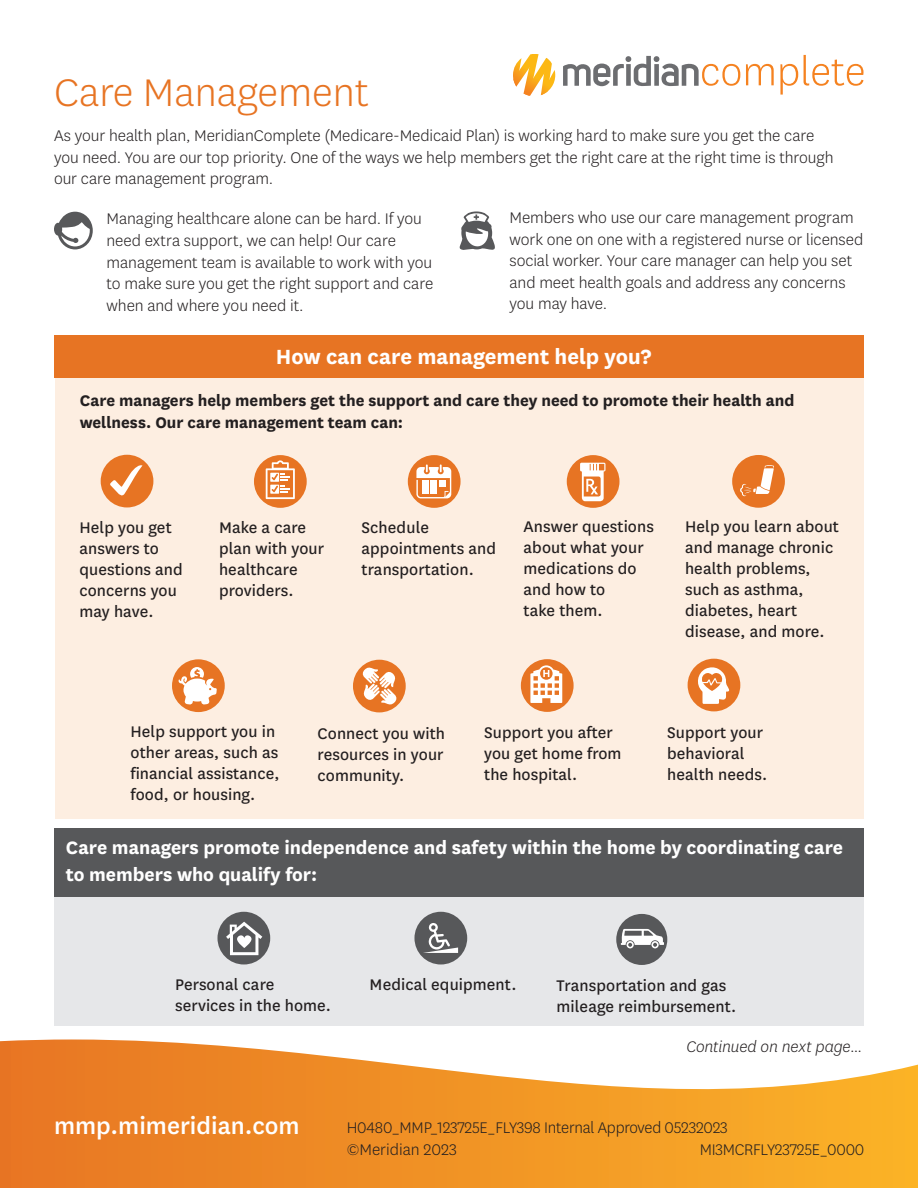
<style>
.page{position:relative;width:918px;height:1188px;background:#fff}
.page>*{position:absolute;margin:0;border:0;box-sizing:border-box;transform-origin:0 0}
.t1{font:300 45px "Centene Sans";color:#e77423}
.t2{font:500 27px "Centene Sans";color:#fff}
.t3{font:700 24px "Centene Sans";letter-spacing:-.005em;color:#fff}
.t4{font:700 21px/27px "Centene Sans";letter-spacing:-.005em;color:#fff}
.t5{font:300 18px/21.6px "Centene Sans";letter-spacing:-.005em;color:#231f20}
.t6{font:18px/21px "Centene Sans";letter-spacing:.005em;color:#231f20}
.t7{font:700 18px/21.6px "Centene Sans";color:#231f20}
.t8{font:italic 300 18px "Centene Sans";letter-spacing:-.01em;color:#231f20}
</style>
<div class="page">
<svg style="left:513px;top:54px;width:42px;height:42px"></svg>
<svg style="left:563px;top:56px;width:177px;height:30px"></svg>
<svg style="left:746px;top:64px;width:28px;height:21px"></svg>
<svg style="left:780px;top:64px;width:18px;height:31px"></svg>
<svg style="left:804px;top:55px;width:60px;height:31px"></svg>
<svg style="left:54px;top:212px;width:39px;height:37px"></svg>
<svg style="left:459px;top:211px;width:36px;height:39px"></svg>
<svg style="left:0;top:1040px;width:918px;height:148px"></svg>
<div style="left:54px;top:838px;width:810px;height:188px;background:#e6e7e9"></div>
<div style="left:55px;top:377px;width:809px;height:442px;background:#fdeee1"></div>
<div style="left:54px;top:336px;width:810px;height:42px;background:#e77423"></div>
<div style="left:54px;top:828px;width:810px;height:68px;background:#57585a"></div>
<div style="left:101px;top:455px;width:52px;height:52px;background:#e77423;border-radius:50%"></div>
<svg style="left:110px;top:465px;width:33px;height:31px"></svg>
<div style="left:254px;top:455px;width:53px;height:53px;background:#e77423;border-radius:50%"></div>
<svg style="left:266px;top:460px;width:29px;height:39px"></svg>
<div style="left:408px;top:455px;width:53px;height:53px;background:#e77423;border-radius:50%"></div>
<svg style="left:416px;top:464px;width:35px;height:34px"></svg>
<div style="left:422px;top:480px;width:7px;height:7px;background:#fff"></div>
<div style="left:422px;top:488px;width:7px;height:6px;background:#fff"></div>
<div style="left:430px;top:480px;width:7px;height:7px;background:#fff"></div>
<div style="left:430px;top:488px;width:7px;height:6px;background:#fff"></div>
<div style="left:439px;top:480px;width:7px;height:7px;background:#fff"></div>
<div style="left:567px;top:455px;width:53px;height:53px;background:#e77423;border-radius:50%"></div>
<svg style="left:580px;top:463px;width:25px;height:38px"></svg>
<div style="left:732px;top:455px;width:53px;height:53px;background:#e77423;border-radius:50%"></div>
<svg style="left:740px;top:465px;width:34px;height:31px"></svg>
<div style="left:172px;top:659px;width:53px;height:53px;background:#e77423;border-radius:50%"></div>
<svg style="left:178px;top:667px;width:39px;height:38px"></svg>
<div style="left:353px;top:660px;width:53px;height:52px;background:#e77423;border-radius:50%"></div>
<svg style="left:362px;top:667px;width:35px;height:38px"></svg>
<div style="left:521px;top:659px;width:53px;height:53px;background:#e77423;border-radius:50%"></div>
<svg style="left:530px;top:665px;width:32px;height:38px"></svg>
<div style="left:688px;top:659px;width:52px;height:52px;background:#e77423;border-radius:50%"></div>
<svg style="left:695px;top:667px;width:35px;height:37px"></svg>
<div style="left:217px;top:912px;width:53px;height:52px;background:#57585a;border-radius:50%"></div>
<svg style="left:226px;top:922px;width:36px;height:33px"></svg>
<div style="left:414px;top:912px;width:53px;height:52px;background:#57585a;border-radius:50%"></div>
<svg style="left:423px;top:923px;width:35px;height:30px"></svg>
<div style="left:616px;top:914px;width:51px;height:51px;background:#57585a;border-radius:50%"></div>
<svg style="left:621px;top:929px;width:43px;height:19px"></svg>
<h1 class="t1" style="left:54px;top:64px;width:316px">Care Management</h1>
<p class="t5" style="left:54px;top:124px;width:781px">As your health plan, MeridianComplete (Medicare-Medicaid Plan) is working hard to make sure you get the care you need. You are our top priority. One of the ways we help members get the right care at the right time is through our care management program.</p>
<p class="t5" style="left:107px;top:208px;width:328px">Managing healthcare alone can be hard. If you need extra support, we can help! Our care management team is available to work with you to make sure you get the right support and care when and where you need it.</p>
<p class="t5" style="left:510px;top:206px;width:355px">Members who use our care management program work one on one with a registered nurse or licensed social worker. Your care manager can help you set and meet health goals and address any concerns you may have.</p>
<h2 class="t3" style="left:276px;top:340px;width:377px">How can care management help you?</h2>
<p class="t7" style="left:80px;top:389px;width:716px">Care managers help members get the support and care they need to promote their health and wellness. Our care management team can:</p>
<p class="t6" style="left:79px;top:516px;width:105px">Help you get answers to questions and concerns you may have.</p>
<p class="t6" style="left:219px;top:516px;width:107px">Make a care plan with your healthcare providers.</p>
<p class="t6" style="left:362px;top:516px;width:136px">Schedule appointments and transportation.</p>
<p class="t6" style="left:524px;top:515px;width:132px">Answer questions about what your medications do and how to<br>take them.</p>
<p class="t6" style="left:685px;top:515px;width:155px">Help you learn about and manage chronic health problems, such as asthma, diabetes, heart disease, and more.</p>
<p class="t6" style="left:130px;top:720px;width:151px">Help support you in other areas, such as financial assistance, food, or housing.</p>
<p class="t6" style="left:318px;top:722px;width:129px;text-align:justify">Connect you with resources in your community.</p>
<p class="t6" style="left:484px;top:721px;width:139px">Support you after you get home from the hospital.</p>
<p class="t6" style="left:667px;top:721px;width:102px">Support your behavioral health needs.</p>
<p class="t4" style="left:66px;top:833px;width:779px">Care managers promote independence and safety within the home by coordinating care to members who qualify for:</p>
<p class="t6" style="left:175px;top:973px;width:157px">Personal care services in the home.</p>
<p class="t6" style="left:370px;top:974px;width:148px">Medical equipment.</p>
<p class="t6" style="left:557px;top:974px;width:181px">Transportation and gas mileage reimbursement.</p>
<h2 class="t2" style="left:54px;top:1107px;width:247px">mmp.mimeridian.com</h2>
<p class="t8" style="left:686px;top:1036px;width:178px">Continued on next page...</p>
<p class="t5" style="left:347px;top:1117px;width:382px">H0480_MMP_123725E_FLY398 Internal Approved 05232023</p>
<p class="t5" style="left:347px;top:1138px;width:112px">©Meridian 2023</p>
<p class="t5" style="left:700px;top:1138px;width:166px">MI3MCRFLY23725E_0000</p>
</div>
